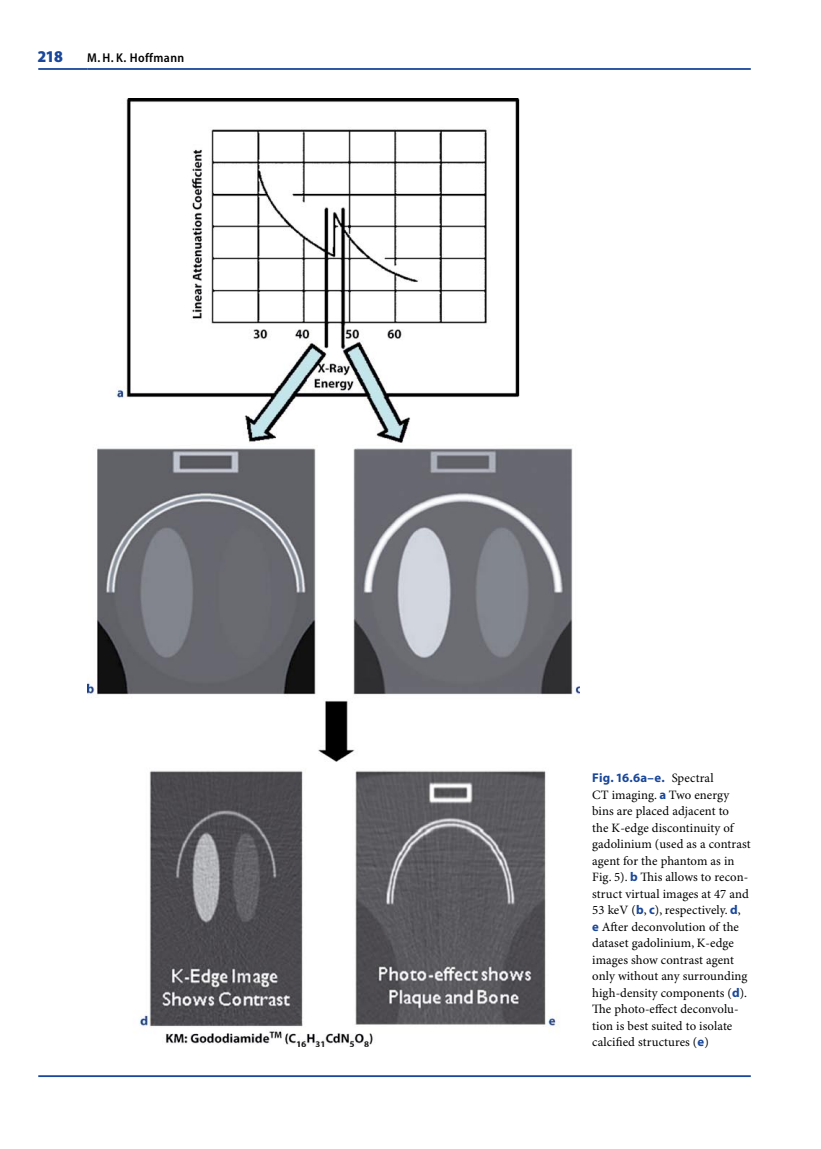
<style>
.page{position:relative;width:821px;height:1149px;background:#fff}
.page>*{position:absolute;margin:0;border:0;box-sizing:border-box;transform-origin:0 0}
.t1{font:900 semi-condensed 16.5px "Myriad Pro";color:#1a4799}
.t2{font:12.75px/16.5px "Minion Pro";letter-spacing:.005em;color:#000}
.t3{font:700 12.75px "Myriad Pro";letter-spacing:.025em;color:#1a4799}
.t4{font:600 semi-condensed 12.75px "Myriad Pro";letter-spacing:.03em;color:#000}
.s1{font-family:"Minion Pro";font-weight:400;color:#000}
.s2{font-family:"Myriad Pro";font-weight:700;color:#1a4799}
</style>
<div class="page">
<img style="left:87px;top:99px;width:492px;height:946px">
<hr style="left:87px;top:68px;width:663px;height:2px;background:#1a4799">
<hr style="left:38px;top:68px;width:49px;height:2px;background:#1a4799">
<hr style="left:38px;top:1074px;width:712px;height:2px;background:#1a4799">
<p class="t1" style="left:38px;top:47px;width:26px">218</p>
<p class="t4" style="left:87px;top:50px;width:99px">M. H. K. Hoffmann</p>
<p class="t3" style="left:592px;top:769px;width:123px">Fig. 16.6a–e. <span class="s1">Spectral</span></p>
<p class="t2" style="left:592px;top:786px;width:160px">CT imaging. <span class="s2">a</span> Two energy bins are placed adjacent to<br>the K-edge discontinuity of gadolinium (used as a contrast agent for the phantom as in<br>Fig. 5). <span class="s2">b</span> This allows to recon&shy;struct virtual images at 47 and<br>53 keV (<span class="s2">b</span>, <span class="s2">c</span>), respectively. <span class="s2">d</span>,<br><span class="s2">e</span> After deconvolution of the dataset gadolinium, K-edge images show contrast agent only without any surrounding high-density components (<span class="s2">d</span>).<br>The photo-effect deconvolu&shy;tion is best suited to isolate calcified structures (<span class="s2">e</span>)</p>
</div>
